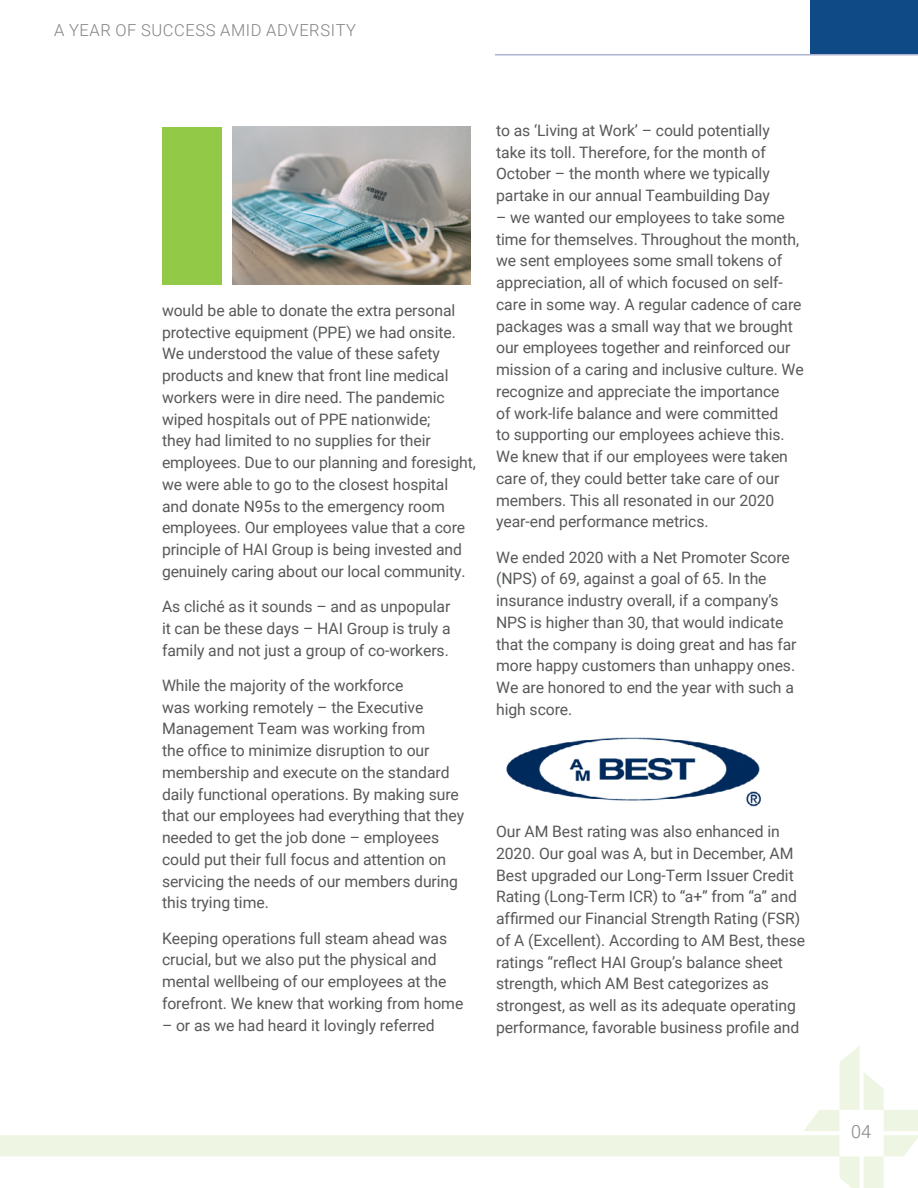
<style>
.page{position:relative;width:918px;height:1188px;background:#fff}
.page>*{position:absolute;margin:0;border:0;box-sizing:border-box;transform-origin:0 0}
.t1{font:300 18px "Roboto";color:#808285}
.t2{font:300 16.5px "Roboto";letter-spacing:.035em;color:#808285}
.t3{font:15.75px/21.8px "Roboto";letter-spacing:-.005em;color:#57585a}
</style>
<div class="page">
<hr style="left:495px;top:54px;width:423px;height:2px;background:#adb3ce">
<div style="left:810px;top:0;width:108px;height:54px;background:#0f4a87"></div>
<svg style="left:0;top:1046px;width:918px;height:142px"></svg>
<div style="left:162px;top:127px;width:59px;height:158px;background:#92c947"></div>
<img style="left:233px;top:127px;width:238px;height:158px">
<img style="left:506px;top:737px;width:255px;height:70px">
<p class="t2" style="left:54px;top:18px;width:303px">A YEAR OF SUCCESS AMID ADVERSITY</p>
<p class="t3" style="left:162px;top:299px;width:315px">would be able to donate the extra personal protective equipment (PPE) we had onsite.<br>We understood the value of these safety products and knew that front line medical workers were in dire need. The pandemic wiped hospitals out of PPE nationwide;<br>they had limited to no supplies for their employees. Due to our planning and foresight, we were able to go to the closest hospital and donate N95s to the emergency room employees. Our employees value that a core principle of HAI Group is being invested and genuinely caring about our local community.</p>
<p class="t3" style="left:162px;top:595px;width:290px;text-align:justify">As cliché as it sounds – and as unpopular it can be these days – HAI Group is truly a family and not just a group of co-workers.</p>
<p class="t3" style="left:162px;top:674px;width:304px">While the majority of the workforce<br>was working remotely – the Executive Management Team was working from<br>the office to minimize disruption to our membership and execute on the standard daily functional operations. By making sure that our employees had everything that they needed to get the job done – employees could put their full focus and attention on servicing the needs of our members during this trying time.</p>
<p class="t3" style="left:162px;top:927px;width:303px">Keeping operations full steam ahead was crucial, but we also put the physical and mental wellbeing of our employees at the forefront. We knew that working from home</p>
<p class="t3" style="left:162px;top:1014px;width:274px">– or as we had heard it lovingly referred</p>
<p class="t3" style="left:496px;top:119px;width:275px">to as ‘Living at Work’ – could potentially take its toll. Therefore, for the month of October – the month where we typically partake in our annual Teambuilding Day</p>
<p class="t3" style="left:496px;top:206px;width:309px">– we wanted our employees to take some time for themselves. Throughout the month, we sent employees some small tokens of appreciation, all of which focused on self&shy;care in some way. A regular cadence of care packages was a small way that we brought our employees together and reinforced our mission of a caring and inclusive culture. We recognize and appreciate the importance<br>of work-life balance and were committed<br>to supporting our employees achieve this.<br>We knew that if our employees were taken care of, they could better take care of our members. This all resonated in our 2020 year-end performance metrics.</p>
<p class="t3" style="left:496px;top:546px;width:302px">We ended 2020 with a Net Promoter Score (NPS) of 69, against a goal of 65. In the insurance industry overall, if a company’s NPS is higher than 30, that would indicate that the company is doing great and has far more happy customers than unhappy ones.<br>We are honored to end the year with such a high score.</p>
<p class="t3" style="left:496px;top:820px;width:311px">Our AM Best rating was also enhanced in 2020. Our goal was A, but in December, AM Best upgraded our Long-Term Issuer Credit Rating (Long-Term ICR) to “a+” from “a” and affirmed our Financial Strength Rating (FSR) of A (Excellent). According to AM Best, these ratings “reflect HAI Group’s balance sheet strength, which AM Best categorizes as strongest, as well as its adequate operating performance, favorable business profile and</p>
<p class="t1" style="left:851px;top:1119px;width:21px">04</p>
</div>
